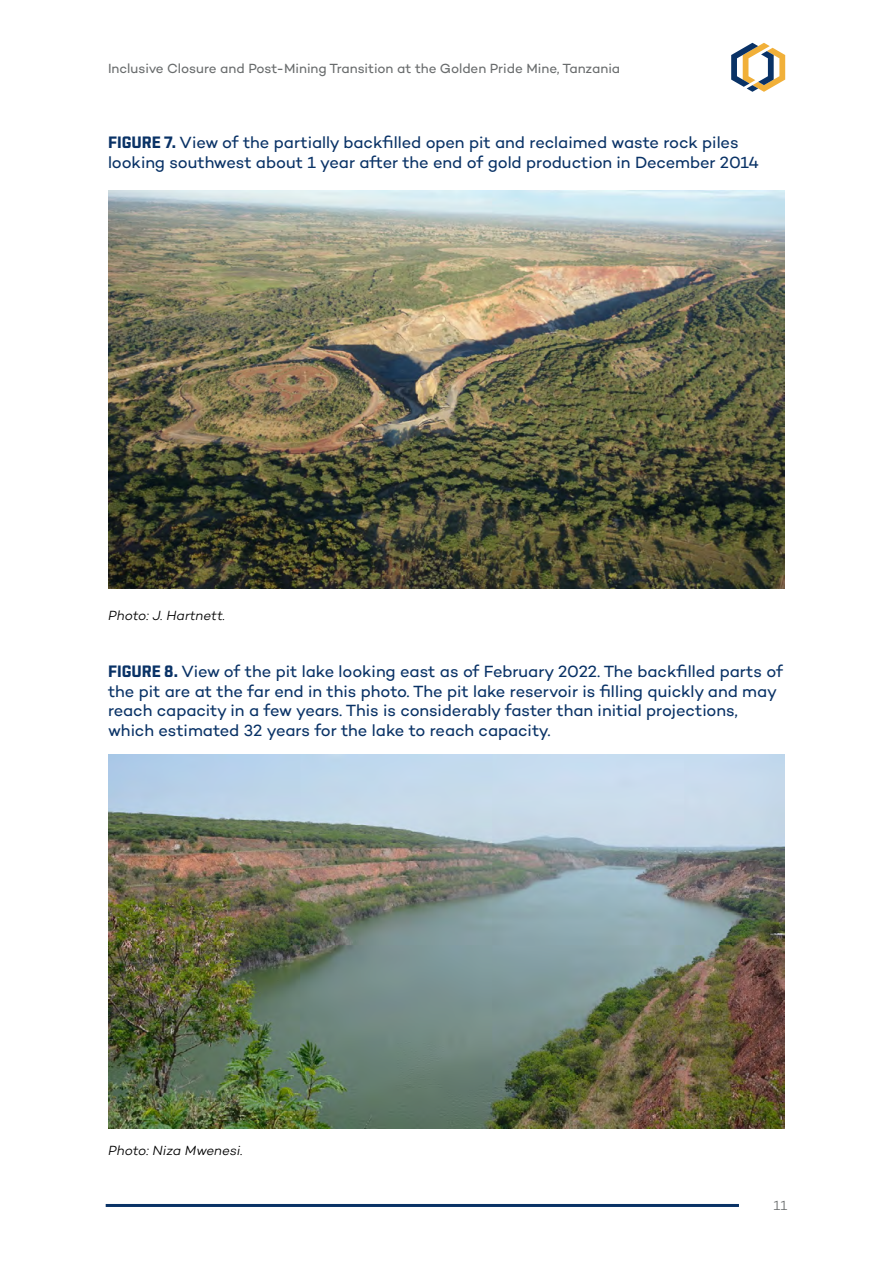
<style>
.page{position:relative;width:893px;height:1263px;background:#fff}
.page>*{position:absolute;margin:0;border:0;box-sizing:border-box;transform-origin:0 0}
.Figure_title{font:16.5px/19.5px "Campton";letter-spacing:-.005em;color:#093266}
.t1{font:13.5px "Campton";letter-spacing:-.005em;color:#696c6d}
.Figure_source{font:italic 300 13.5px "Campton";letter-spacing:-.005em;color:#000}
.t2{font:300 13.5px "Campton";color:#696c6d}
.s1{font-family:"Shentox";font-weight:700}
</style>
<div class="page">
<svg style="left:731px;top:43px;width:54px;height:49px"></svg>
<hr style="left:106px;top:1204px;width:633px;height:3px;background:#093266">
<img style="left:108px;top:191px;width:676px;height:398px">
<img style="left:108px;top:755px;width:676px;height:373px">
<p class="t1" style="left:108px;top:60px;width:514px">Inclusive Closure and Post-Mining Transition at the Golden Pride Mine, Tanzania</p>
<p class="Figure_title" style="left:108px;top:132px;width:653px"><span class="s1">FIGURE 7.</span> View of the partially backfilled open pit and reclaimed waste rock piles looking southwest about 1 year after the end of gold production in December 2014</p>
<p class="Figure_source" style="left:108px;top:607px;width:119px">Photo: J. Hartnett.</p>
<p class="Figure_title" style="left:108px;top:661px;width:676px"><span class="s1">FIGURE 8.</span> View of the pit lake looking east as of February 2022. The backfilled parts of the pit are at the far end in this photo. The pit lake reservoir is filling quickly and may reach capacity in a few years. This is considerably faster than initial projections, which estimated 32 years for the lake to reach capacity.</p>
<p class="Figure_source" style="left:108px;top:1142px;width:136px">Photo: Niza Mwenesi.</p>
<p class="t2" style="left:773px;top:1197px;width:15px">11</p>
</div>
